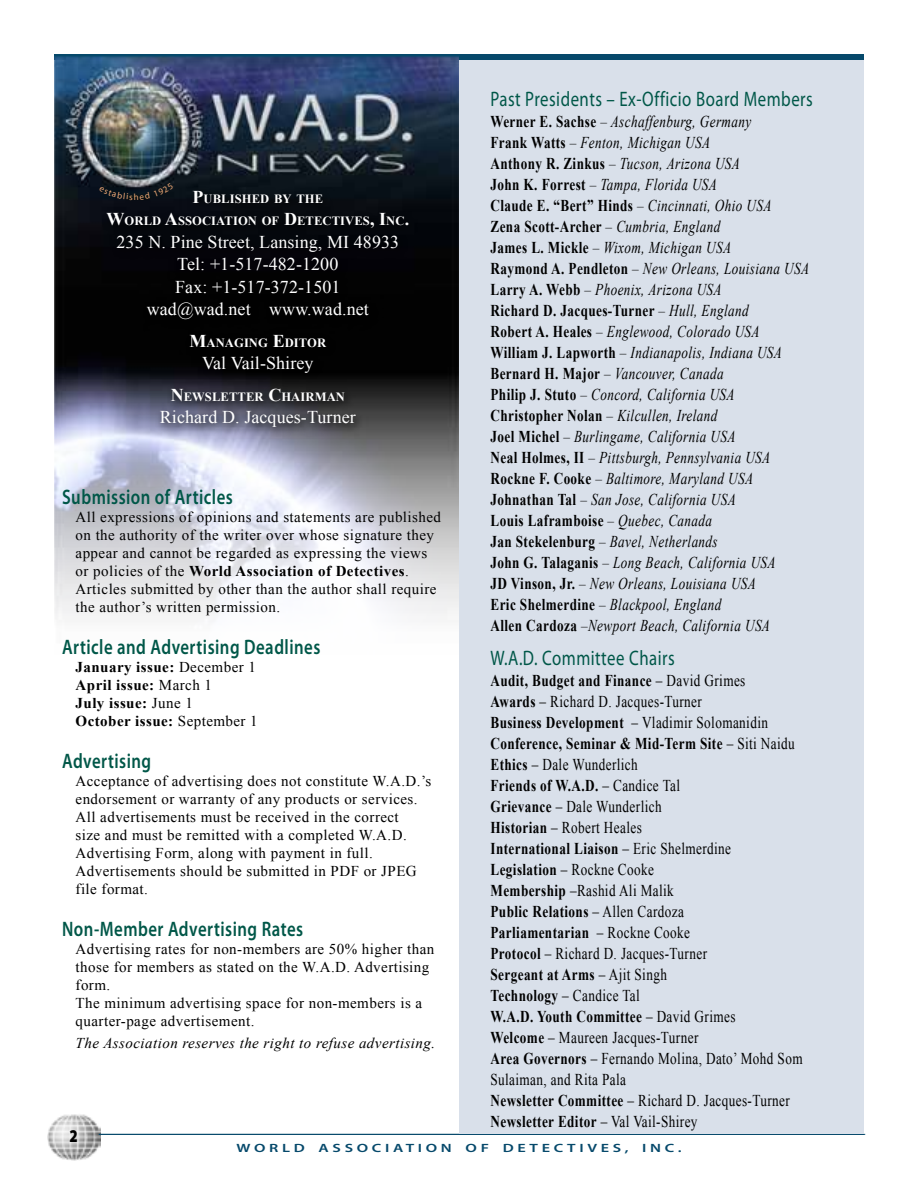
<style>
.page{position:relative;width:918px;height:1188px;background:#fff}
.page>*{position:absolute;margin:0;border:0;box-sizing:border-box;transform-origin:0 0}
.t1{font:600 21px "Myriad Pro";letter-spacing:.03em;color:#005748;scale:.8 1}
.t2{font:21px "Myriad Pro";letter-spacing:.03em;color:#005748;scale:.8 1}
.t3{font:18px/22.5px "Times New Roman";letter-spacing:.005em;color:#fff;text-align:center}
.t4{font:900 18px "Myriad Pro";color:#000;scale:.8 1}
.t5{font:italic 16.5px/21px "Times New Roman";letter-spacing:.03em;color:#000;scale:.8 1}
.t6{font:16.5px/21px "Times New Roman";letter-spacing:.03em;color:#000;scale:.8 1}
.t7{font:15px/18px "Times New Roman";letter-spacing:.03em;color:#000}
.t8{font:700 15px/18px "Times New Roman";letter-spacing:.03em;color:#000}
.t9{font:italic 15px "Times New Roman";letter-spacing:.03em;color:#000}
.t10{font:700 12.6px/22.5px "Times New Roman";letter-spacing:.005em;color:#fff;text-align:center}
.t11{font:600 12px "Myriad Pro";letter-spacing:.225em;color:#06496b;scale:1.35 1}
.s1{font-weight:700;font-style:normal}
.s2{font-weight:700}
.s3{font-size:18px}
.s4{font-weight:400}
</style>
<div class="page">
<img style="left:47px;top:1114px;width:54px;height:47px">
<hr style="left:99px;top:1134px;width:766px;height:1px;background:#06496b">
<div style="left:54px;top:54px;width:810px;height:6px;background:#06496b"></div>
<img style="left:54px;top:57px;width:405px;height:562px">
<div style="left:459px;top:60px;width:405px;height:1074px;background:#d9e0ea"></div>
<svg style="left:101px;top:185px;width:316px;height:252px;background:#14151a"></svg>
<svg style="left:99px;top:183px;width:75px;height:17px"></svg>
<p class="t2" style="left:490px;top:86px;width:405px">Past Presidents – Ex-Officio Board Members</p>
<p class="t5" style="left:490px;top:110px;width:400px"><span class="s1">Werner E. Sachse</span> – Aschaffenburg, Germany<br><span class="s1">Frank Watts</span> – Fenton, Michigan USA<br><span class="s1">Anthony R. Zinkus</span> – Tucson, Arizona USA<br><span class="s1">John K. Forrest</span> – Tampa, Florida USA<br><span class="s1">Claude E. “Bert” Hinds</span> – Cincinnati, Ohio USA<br><span class="s1">Zena Scott-Archer</span> – Cumbria, England<br><span class="s1">James L. Mickle</span> – Wixom, Michigan USA<br><span class="s1">Raymond A. Pendleton</span> – New Orleans, Louisiana USA <span class="s1">Larry A. Webb</span> – Phoenix, Arizona USA<br><span class="s1">Richard D. Jacques-Turner</span> – Hull, England<br><span class="s1">Robert A. Heales</span> – Englewood, Colorado USA <span class="s1">William J. Lapworth</span> – Indianapolis, Indiana USA <span class="s1">Bernard H. Major</span> – Vancouver, Canada<br><span class="s1">Philip J. Stuto</span> – Concord, California USA <span class="s1">Christopher Nolan</span> – Kilcullen, Ireland<br><span class="s1">Joel Michel</span> – Burlingame, California USA<br><span class="s1">Neal Holmes, II</span> – Pittsburgh, Pennsylvania USA <span class="s1">Rockne F. Cooke</span> – Baltimore, Maryland USA <span class="s1">Johnathan Tal</span> – San Jose, California USA<br><span class="s1">Louis Laframboise</span> – Quebec, Canada<br><span class="s1">Jan Stekelenburg</span> – Bavel, Netherlands<br><span class="s1">John G. Talaganis</span> – Long Beach, California USA<br><span class="s1">JD Vinson, Jr.</span> – New Orleans, Louisiana USA<br><span class="s1">Eric Shelmerdine</span> – Blackpool, England<br><span class="s1">Allen Cardoza</span> –Newport Beach, California USA</p>
<p class="t2" style="left:490px;top:645px;width:232px">W.A.D. Committee Chairs</p>
<p class="t6" style="left:490px;top:670px;width:392px"><span class="s2">Audit, Budget and Finance</span> – David Grimes<br><span class="s2">Awards</span> – Richard D. Jacques-Turner<br><span class="s2">Business Development</span> – Vladimir Solomanidin <span class="s2">Conference, Seminar &amp; Mid-Term Site</span> – Siti Naidu <span class="s2">Ethics</span> – Dale Wunderlich<br><span class="s2">Friends of W.A.D.</span> – Candice Tal<br><span class="s2">Grievance</span> – Dale Wunderlich<br><span class="s2">Historian</span> – Robert Heales<br><span class="s2">International Liaison</span> – Eric Shelmerdine<br><span class="s2">Legislation</span> – Rockne Cooke<br><span class="s2">Membership</span> –Rashid Ali Malik<br><span class="s2">Public Relations</span> – Allen Cardoza<br><span class="s2">Parliamentarian</span> – Rockne Cooke<br><span class="s2">Protocol</span> – Richard D. Jacques-Turner<br><span class="s2">Sergeant at Arms</span> – Ajit Singh<br><span class="s2">Technology</span> – Candice Tal<br><span class="s2">W.A.D. Youth Committee</span> – David Grimes<br><span class="s2">Welcome</span> – Maureen Jacques-Turner<br><span class="s2">Area Governors</span> – Fernando Molina, Dato’ Mohd Som Sulaiman, and Rita Pala<br><span class="s2">Newsletter Committee</span> – Richard D. Jacques-Turner <span class="s2">Newsletter Editor</span> – Val Vail-Shirey</p>
<p class="t10" style="left:107px;top:187px;width:304px"><span class="s3">P</span>UBLISHED BY THE<br><span class="s3">W</span>ORLD <span class="s3">A</span>SSOCIATION OF <span class="s3">D</span>ETECTIVES<span class="s3">, I</span>NC<span class="s3">.</span></p>
<p class="t3" style="left:116px;top:230px;width:284px">235 N. Pine Street, Lansing, MI 48933<br>Tel: +1-517-482-1200<br>Fax: +1-517-372-1501<br>wad@wad.net www.wad.net</p>
<p class="t10" style="left:189px;top:331px;width:138px"><span class="s3">M</span>ANAGING <span class="s3">E</span>DITOR</p>
<p class="t3" style="left:202px;top:352px;width:113px">Val Vail-Shirey</p>
<p class="t10" style="left:171px;top:385px;width:176px"><span class="s3">N</span>EWSLETTER <span class="s3">C</span>HAIRMAN</p>
<p class="t3" style="left:160px;top:406px;width:197px">Richard D. Jacques-Turner</p>
<p class="t1" style="left:62px;top:483px;width:215px">Submission of Articles</p>
<p class="t7" style="left:76px;top:508px;width:367px">All expressions of opinions and statements are published on the authority of the writer over whose signature they appear and cannot be regarded as expressing the views or policies of the <span class="s2">World Association of Detectives</span>.<br>Articles submitted by other than the author shall require the author’s written permission.</p>
<p class="t1" style="left:62px;top:633px;width:324px">Article and Advertising Deadlines</p>
<p class="t8" style="left:76px;top:657px;width:184px">January issue: <span class="s4">December 1<br></span>April issue: <span class="s4">March 1<br></span>July issue: <span class="s4">June 1<br></span>October issue: <span class="s4">September 1</span></p>
<p class="t1" style="left:62px;top:747px;width:113px">Advertising</p>
<p class="t7" style="left:76px;top:772px;width:357px">Acceptance of advertising does not constitute W.A.D.’s endorsement or warranty of any products or services.<br>All advertisements must be received in the correct<br>size and must be remitted with a completed W.A.D.<br>Advertising Form, along with payment in full.<br>Advertisements should be submitted in PDF or JPEG file format.</p>
<p class="t1" style="left:62px;top:915px;width:303px">Non-Member Advertising Rates</p>
<p class="t7" style="left:76px;top:940px;width:360px">Advertising rates for non-members are 50% higher than those for members as stated on the W.A.D. Advertising form.<br>The minimum advertising space for non-members is a quarter-page advertisement.</p>
<p class="t9" style="left:76px;top:1033px;width:361px">The Association reserves the right to refuse advertising.</p>
<p class="t4" style="left:69px;top:1124px;width:12px">2</p>
<p class="t11" style="left:237px;top:1140px;width:331px">World Associati on of Detecti ves, Inc.</p>
</div>
